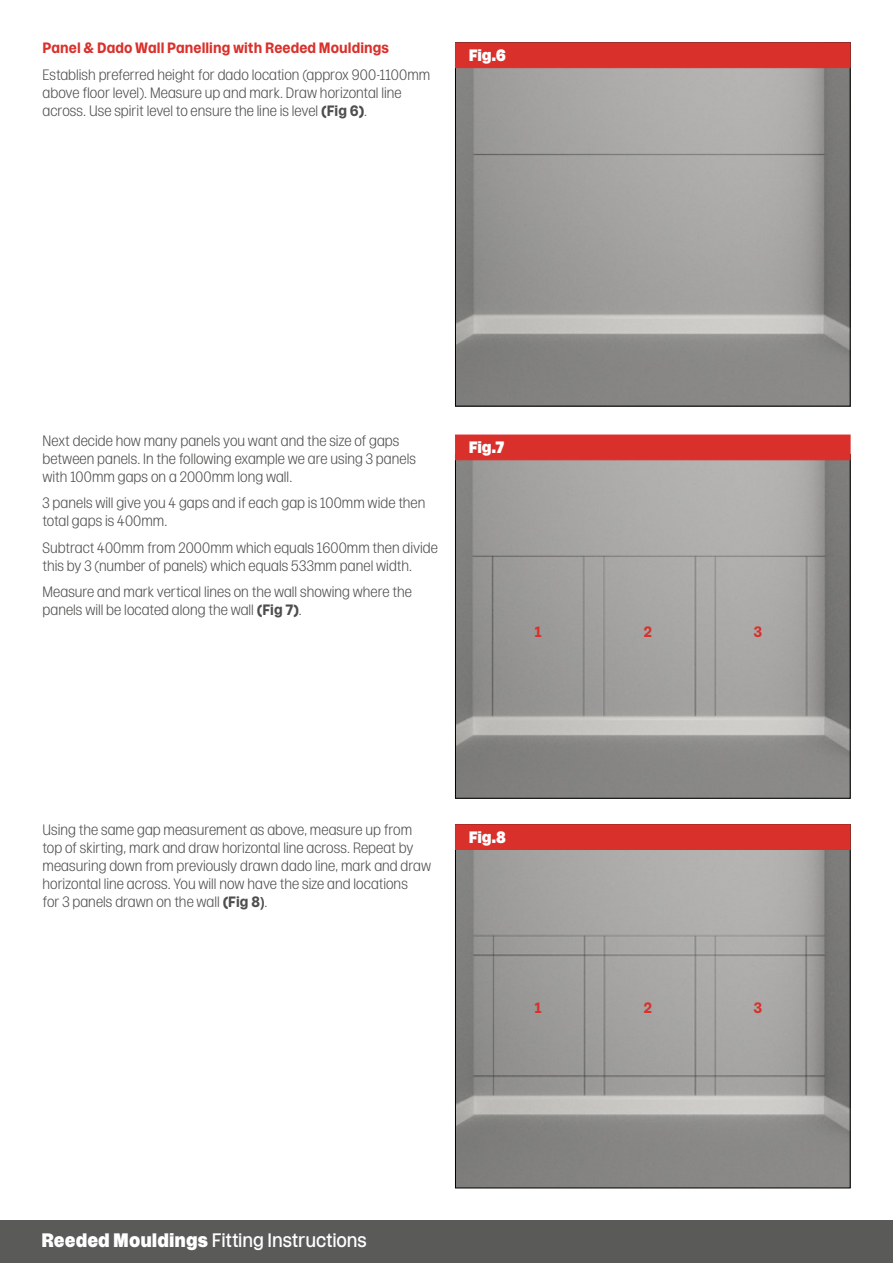
<style>
.page{position:relative;width:893px;height:1263px;background:#fff}
.page>*{position:absolute;margin:0;border:0;box-sizing:border-box;transform-origin:0 0}
.t1{font:19.5px "Rooster";letter-spacing:-.005em;color:#fff}
.t2{font:900 16.5px "Rooster";letter-spacing:-.02em;color:#fff}
.t3{font:300 15px/18px "Rooster";color:#4d4d4c}
.t4{font:700 15px "Rooster";letter-spacing:.005em;color:#d9302b}
.s1{font-weight:700}
.s2{font-family:"Soho Std";font-weight:500;font-size:13.5px}
.s3{font-weight:900}
</style>
<div class="page">
<div style="left:0;top:1220px;width:893px;height:43px;background:#5a5a59"></div>
<img style="left:457px;top:68px;width:391px;height:336px">
<img style="left:457px;top:460px;width:391px;height:336px">
<img style="left:457px;top:850px;width:391px;height:336px">
<div style="left:455px;top:43px;width:395px;height:25px;background:#d9302b"></div>
<div style="left:455px;top:435px;width:395px;height:25px;background:#d9302b"></div>
<div style="left:455px;top:824px;width:395px;height:26px;background:#d9302b;border:1px solid #d9302b"></div>
<p class="t4" style="left:43px;top:40px;width:348px">Panel &amp; Dado Wall Panelling with Reeded Mouldings</p>
<p class="t3" style="left:43px;top:65px;width:389px">Establish preferred height for dado location (approx 900-1100mm above floor level). Measure up and mark. Draw horizontal line across. Use spirit level to ensure the line is level <span class="s1">(Fig 6)</span>.</p>
<p class="t2" style="left:469px;top:46px;width:39px">Fig.6</p>
<p class="t3" style="left:43px;top:432px;width:375px">Next decide how many panels you want and the size of gaps between panels. In the following example we are using 3 panels with 100mm gaps on a 2000mm long wall.</p>
<p class="t3" style="left:43px;top:494px;width:384px">3 panels will give you 4 gaps and if each gap is 100mm wide then total gaps is 400mm.</p>
<p class="t3" style="left:43px;top:539px;width:397px">Subtract 400mm from 2000mm which equals 1600mm then divide this by 3 (number of panels) which equals 533mm panel width.</p>
<p class="t3" style="left:43px;top:583px;width:371px">Measure and mark vertical lines on the wall showing where the panels will be located along the wall <span class="s1">(Fig 7)</span>.</p>
<p class="t2" style="left:469px;top:439px;width:37px">Fig.7</p>
<p class="t4" style="left:535px;top:624px;width:8px">1</p>
<p class="t3" style="left:43px;top:821px;width:390px">Using the same gap measurement as above, measure up from top of skirting, mark and draw horizontal line across. Repeat by measuring down from previously drawn dado line, mark and draw horizontal line across. You will now have the size and locations<br>for 3 panels drawn on the wall <span class="s1">(Fig 8</span><span class="s2">)</span>.</p>
<p class="t2" style="left:469px;top:828px;width:39px">Fig.8</p>
<p class="t4" style="left:535px;top:1000px;width:8px">1</p>
<h1 class="t1" style="left:41px;top:1230px;width:327px"><span class="s3">Reeded Mouldings</span> Fitting Instructions</h1>
<p class="t4" style="left:644px;top:624px;width:10px">2</p>
<p class="t4" style="left:754px;top:624px;width:10px">3</p>
<p class="t4" style="left:644px;top:1000px;width:10px">2</p>
<p class="t4" style="left:754px;top:1000px;width:10px">3</p>
</div>
